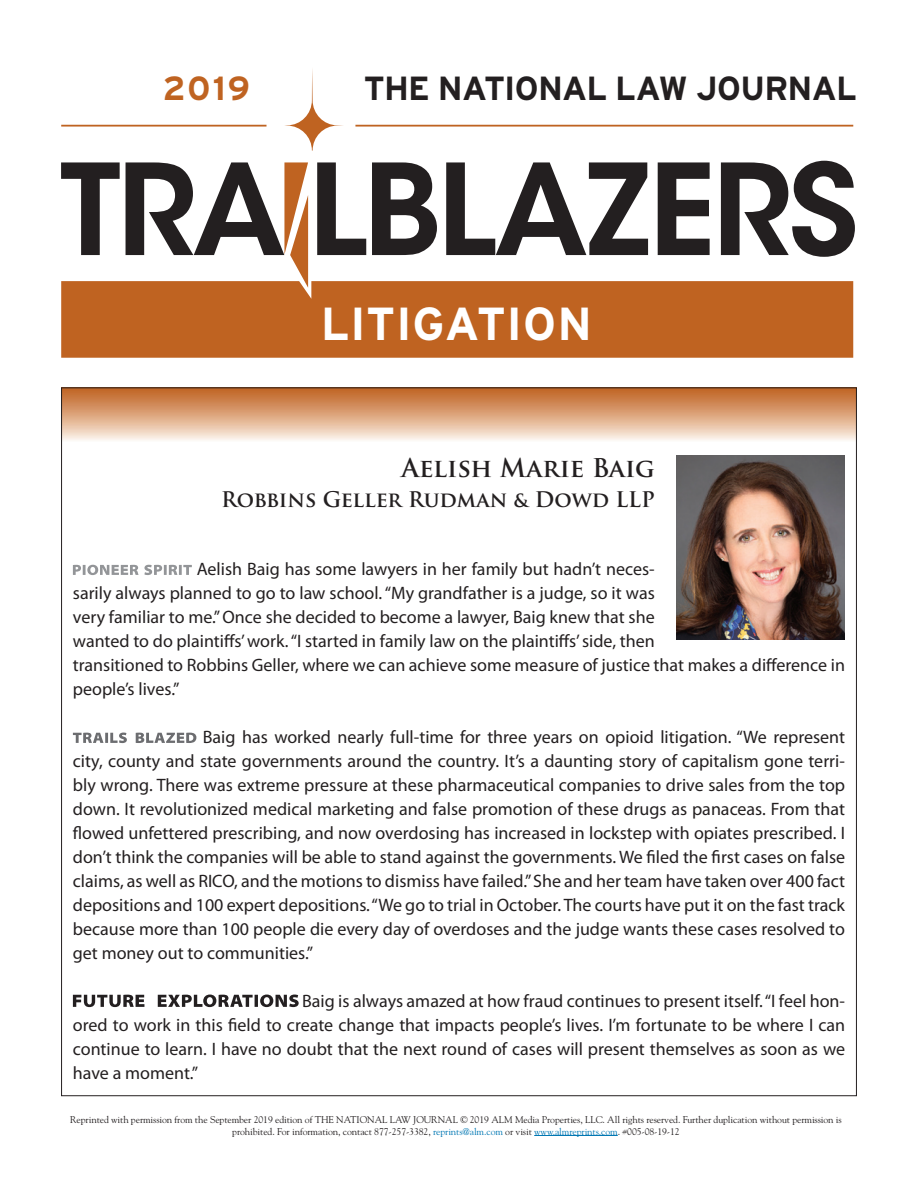
<style>
.page{position:relative;width:918px;height:1188px;background:#fff}
.page>*{position:absolute;margin:0;border:0;box-sizing:border-box;transform-origin:0 0}
.t1{font:700 46.35px "Interstate";letter-spacing:.01em;color:#fff}
.t2{font:700 33.45px "Interstate";letter-spacing:-.02em;color:#231f20}
.t3{font:700 33.45px "Interstate";color:#bf6321}
.t4{font:700 25.2px "Trajan Pro";color:#231f20}
.t5{font:700 21px "Trajan Pro";color:#231f20}
.t6{font:18px/24px "Myriad Pro";color:#231f20;text-align:justify}
.t7{font:9.75px/11.2px "Goudy Std";letter-spacing:-.01em;color:#231f20;text-align:center}
.s1{color:#0077b3}
</style>
<div class="page">
<div style="left:62px;top:388px;width:794px;height:54px;background:linear-gradient(to bottom,#be5d1a,#fcf2e8)"></div>
<svg style="left:73px;top:565px;width:119px;height:10px"></svg>
<svg style="left:73px;top:733px;width:123px;height:10px"></svg>
<svg style="left:73px;top:995px;width:226px;height:12px"></svg>
<hr style="left:534px;top:1135px;width:84px;height:1px;background:#0077b3">
<div style="left:61px;top:281px;width:792px;height:77px;background:#bf6321"></div>
<svg style="left:61px;top:162px;width:59px;height:93px"></svg>
<svg style="left:317px;top:162px;width:49px;height:93px"></svg>
<svg style="left:372px;top:162px;width:65px;height:93px"></svg>
<svg style="left:446px;top:162px;width:202px;height:93px"></svg>
<svg style="left:658px;top:162px;width:52px;height:93px"></svg>
<svg style="left:721px;top:161px;width:134px;height:96px"></svg>
<svg style="left:285px;top:69px;width:58px;height:82px"></svg>
<hr style="left:61px;top:125px;width:206px;height:2px;background:#bf6321">
<hr style="left:355px;top:125px;width:498px;height:2px;background:#bf6321">
<svg style="left:126px;top:162px;width:182px;height:126px"></svg>
<img style="left:676px;top:455px;width:169px;height:184px">
<h2 class="t3" style="left:163px;top:69px;width:89px">2019</h2>
<h2 class="t2" style="left:364px;top:69px;width:494px">THE NATIONAL LAW JOURNAL</h2>
<h1 class="t1" style="left:321px;top:298px;width:273px">LITIGATION</h1>
<h3 class="t4" style="left:402px;top:452px;width:255px">Aelish Marie Baig</h3>
<p class="t5" style="left:221px;top:486px;width:435px">Robbins Geller Rudman &amp; Dowd LLP</p>
<p class="t6" style="left:73px;top:557px;width:774px;text-align:left;text-indent:124px">Aelish Baig has some lawyers in her family but hadn’t neces-<br>sarily always planned to go to law school. “My grandfather is a judge, so it was<br>very familiar to me.” Once she decided to become a lawyer, Baig knew that she<br>wanted to do plaintiffs’ work. “I started in family law on the plaintiffs’ side, then<br>transitioned to Robbins Geller, where we can achieve some measure of justice that makes a difference in people’s lives.”</p>
<p class="t6" style="left:73px;top:725px;width:774px;text-indent:130px">Baig has worked nearly full-time for three years on opioid litigation. “We represent city, county and state governments around the country. It’s a daunting story of capitalism gone terri&shy;bly wrong. There was extreme pressure at these pharmaceutical companies to drive sales from the top down. It revolutionized medical marketing and false promotion of these drugs as panaceas. From that flowed unfettered prescribing, and now overdosing has increased in lockstep with opiates prescribed. I don’t think the companies will be able to stand against the governments. We filed the first cases on false claims, as well as RICO, and the motions to dismiss have failed.” She and her team have taken over 400 fact depositions and 100 expert depositions. “We go to trial in October. The courts have put it on the fast track because more than 100 people die every day of overdoses and the judge wants these cases resolved to get money out to communities.”</p>
<p class="t6" style="left:73px;top:989px;width:774px;text-indent:229px">Baig is always amazed at how fraud continues to present itself. “I feel hon&shy;ored to work in this field to create change that impacts people’s lives. I’m fortunate to be where I can continue to learn. I have no doubt that the next round of cases will present themselves as soon as we have a moment.”</p>
<p class="t7" style="left:70px;top:1114px;width:773px">Reprinted with permission from the September 2019 edition of THE NATIONAL LAW JOURNAL © 2019 ALM Media Properties, LLC. All rights reserved. Further duplication without permission is prohibited. For information, contact 877-257-3382, <span class="s1">reprints@alm.com</span> or visit <span class="s1">www.almreprints.com</span>. #005-08-19-12</p>
</div>
